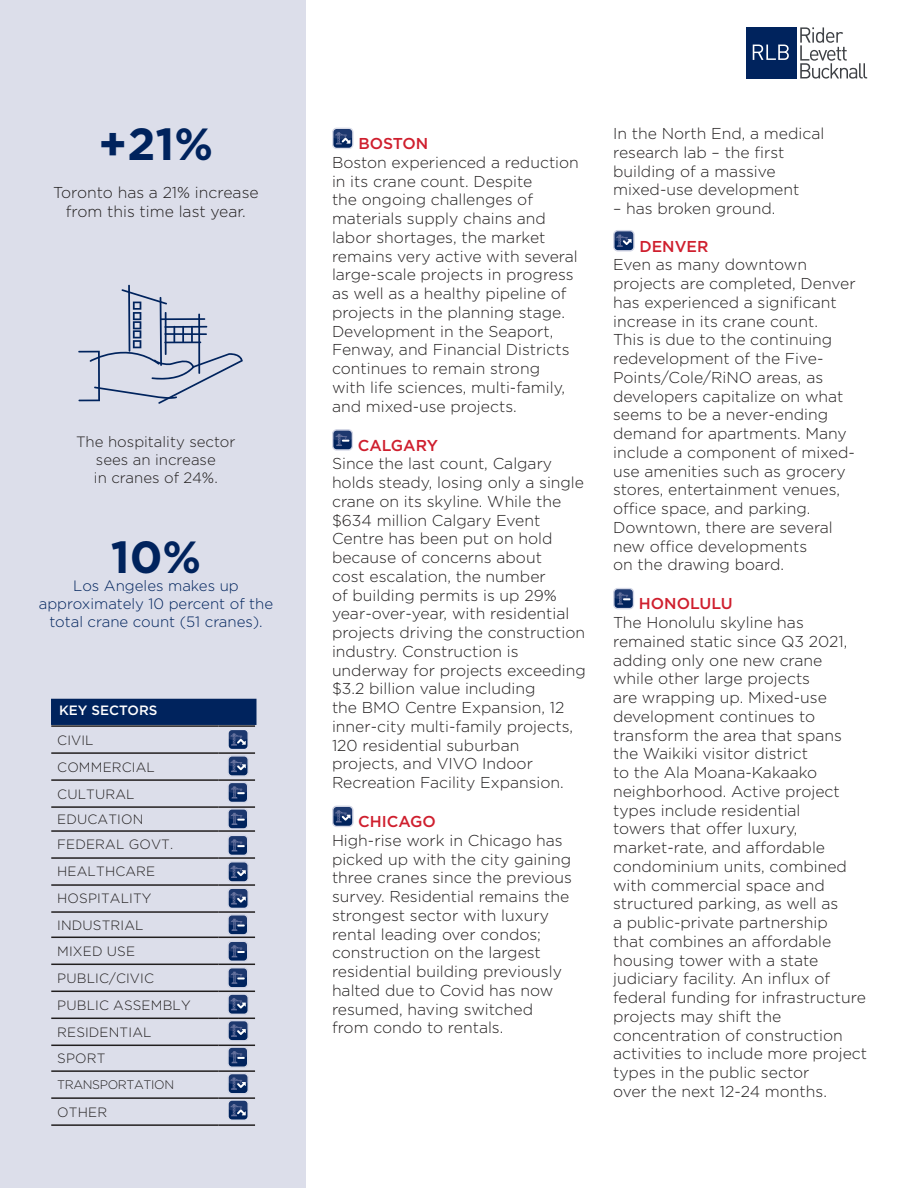
<style>
.page{position:relative;width:918px;height:1188px;background:#fff}
.page>*{position:absolute;margin:0;border:0;box-sizing:border-box;transform-origin:0 0}
.t1{font:700 45px "Gotham";color:#00235d}
.t2{font:300 15.75px/18.8px "Gotham";color:#221f1f}
.t3{font:500 15.75px "Gotham";color:#cf1f2e}
.t4{font:300 15px/18px "Gotham";color:#00235d;text-align:center}
.t5{font:300 15px/18px "Gotham";color:#221f1f;text-align:center}
.t6{font:300 13.5px/26.7px "Gotham";letter-spacing:.01em;color:#221f1f}
.t7{font:500 13.5px "Gotham";color:#fff}
.t8{font:300 12.3px "Gotham";letter-spacing:-.03em;color:#221f1f}
</style>
<div class="page">
<div style="left:746px;top:27px;width:50px;height:52px;background:#00235d"></div>
<svg style="left:800px;top:27px;width:67px;height:52px"></svg>
<svg style="left:753px;top:45px;width:36px;height:15px"></svg>
<div style="left:0;top:0;width:305px;height:1188px;background:#dcdeea"></div>
<svg style="left:332px;top:128px;width:22px;height:21px"></svg>
<svg style="left:332px;top:429px;width:21px;height:22px"></svg>
<svg style="left:332px;top:806px;width:22px;height:21px"></svg>
<svg style="left:613px;top:230px;width:22px;height:22px"></svg>
<svg style="left:613px;top:588px;width:21px;height:21px"></svg>
<hr style="left:51px;top:725px;width:167px;height:2px;background:#221f1f">
<hr style="left:218px;top:725px;width:37px;height:2px;background:#221f1f">
<hr style="left:51px;top:752px;width:167px;height:2px;background:#221f1f">
<hr style="left:218px;top:752px;width:37px;height:2px;background:#221f1f">
<hr style="left:51px;top:779px;width:167px;height:2px;background:#221f1f">
<hr style="left:218px;top:779px;width:37px;height:2px;background:#221f1f">
<hr style="left:51px;top:806px;width:167px;height:2px;background:#221f1f">
<hr style="left:218px;top:806px;width:37px;height:2px;background:#221f1f">
<hr style="left:51px;top:830px;width:167px;height:2px;background:#221f1f">
<hr style="left:218px;top:830px;width:37px;height:2px;background:#221f1f">
<hr style="left:51px;top:857px;width:167px;height:2px;background:#221f1f">
<hr style="left:218px;top:857px;width:37px;height:2px;background:#221f1f">
<hr style="left:51px;top:884px;width:167px;height:2px;background:#221f1f">
<hr style="left:218px;top:884px;width:37px;height:2px;background:#221f1f">
<hr style="left:51px;top:911px;width:167px;height:2px;background:#221f1f">
<hr style="left:218px;top:911px;width:37px;height:2px;background:#221f1f">
<hr style="left:51px;top:937px;width:167px;height:1px;background:#221f1f">
<hr style="left:218px;top:937px;width:37px;height:1px;background:#221f1f">
<hr style="left:51px;top:964px;width:167px;height:1px;background:#221f1f">
<hr style="left:218px;top:964px;width:37px;height:1px;background:#221f1f">
<hr style="left:51px;top:991px;width:167px;height:1px;background:#221f1f">
<hr style="left:218px;top:991px;width:37px;height:1px;background:#221f1f">
<hr style="left:51px;top:1018px;width:167px;height:1px;background:#221f1f">
<hr style="left:218px;top:1018px;width:37px;height:1px;background:#221f1f">
<hr style="left:51px;top:1045px;width:167px;height:1px;background:#221f1f">
<hr style="left:218px;top:1045px;width:37px;height:1px;background:#221f1f">
<hr style="left:51px;top:1070px;width:167px;height:2px;background:#221f1f">
<hr style="left:218px;top:1070px;width:37px;height:2px;background:#221f1f">
<hr style="left:51px;top:1097px;width:167px;height:2px;background:#221f1f">
<hr style="left:218px;top:1097px;width:37px;height:2px;background:#221f1f">
<hr style="left:51px;top:1124px;width:167px;height:2px;background:#221f1f">
<hr style="left:218px;top:1124px;width:37px;height:2px;background:#221f1f">
<div style="left:51px;top:699px;width:206px;height:26px;background:#00235d"></div>
<svg style="left:227px;top:730px;width:22px;height:390px"></svg>
<svg style="left:78px;top:285px;width:165px;height:119px"></svg>
<h1 class="t1" style="left:99px;top:119px;width:116px">+21%</h1>
<p class="t2" style="left:53px;top:184px;width:207px;text-align:center">Toronto has a 21% increase from this time last year.</p>
<p class="t5" style="left:76px;top:433px;width:161px">The hospitality sector sees an increase<br>in cranes of 24%.</p>
<h1 class="t1" style="left:111px;top:531px;width:92px">10%</h1>
<p class="t4" style="left:39px;top:577px;width:236px">Los Angeles makes up approximately 10 percent of the total crane count (51 cranes).</p>
<p class="t7" style="left:59px;top:705px;width:100px">KEY SECTORS</p>
<p class="t6" style="left:57px;top:727px;width:99px">CIVIL<br>COMMERCIAL<br>CULTURAL</p>
<p class="t6" style="left:57px;top:807px;width:117px;line-height:25.5px">EDUCATION<br>FEDERAL GOVT.</p>
<p class="t6" style="left:57px;top:859px;width:135px">HEALTHCARE<br>HOSPITALITY<br>INDUSTRIAL<br>MIXED USE<br>PUBLIC/CIVIC<br>PUBLIC ASSEMBLY<br>RESIDENTIAL<br>SPORT</p>
<p class="t8" style="left:57px;top:1079px;width:118px">TRANSPORTATION</p>
<p class="t6" style="left:57px;top:1099px;width:51px">OTHER</p>
<p class="t3" style="left:358px;top:138px;width:71px">BOSTON</p>
<p class="t2" style="left:332px;top:154px;width:248px">Boston experienced a reduction in its crane count. Despite<br>the ongoing challenges of materials supply chains and labor shortages, the market remains very active with several large-scale projects in progress as well as a healthy pipeline of projects in the planning stage.<br>Development in the Seaport,<br>Fenway, and Financial Districts continues to remain strong<br>with life sciences, multi-family, and mixed-use projects.</p>
<p class="t3" style="left:358px;top:439px;width:82px">CALGARY</p>
<p class="t2" style="left:332px;top:455px;width:255px">Since the last count, Calgary holds steady, losing only a single crane on its skyline. While the $634 million Calgary Event<br>Centre has been put on hold because of concerns about<br>cost escalation, the number<br>of building permits is up 29% year-over-year, with residential projects driving the construction industry. Construction is underway for projects exceeding $3.2 billion value including<br>the BMO Centre Expansion, 12 inner-city multi-family projects,<br>120 residential suburban projects, and VIVO Indoor<br>Recreation Facility Expansion.</p>
<p class="t3" style="left:358px;top:816px;width:79px">CHICAGO</p>
<p class="t2" style="left:332px;top:832px;width:242px">High-rise work in Chicago has picked up with the city gaining three cranes since the previous survey. Residential remains the strongest sector with luxury rental leading over condos; construction on the largest residential building previously halted due to Covid has now resumed, having switched from condo to rentals.</p>
<p class="t2" style="left:613px;top:125px;width:213px">In the North End, a medical research lab – the first building of a massive mixed-use development</p>
<p class="t2" style="left:613px;top:200px;width:164px">– has broken ground.</p>
<p class="t3" style="left:639px;top:240px;width:71px">DENVER</p>
<p class="t2" style="left:613px;top:256px;width:244px">Even as many downtown projects are completed, Denver has experienced a significant increase in its crane count.<br>This is due to the continuing redevelopment of the Five-<br>Points/Cole/RiNO areas, as developers capitalize on what seems to be a never-ending demand for apartments. Many include a component of mixed&shy;use amenities such as grocery stores, entertainment venues, office space, and parking.<br>Downtown, there are several new office developments<br>on the drawing board.</p>
<p class="t3" style="left:639px;top:598px;width:95px">HONOLULU</p>
<p class="t2" style="left:613px;top:614px;width:256px">The Honolulu skyline has remained static since Q3 2021, adding only one new crane<br>while other large projects<br>are wrapping up. Mixed-use development continues to transform the area that spans the Waikiki visitor district<br>to the Ala Moana-Kakaako neighborhood. Active project types include residential<br>towers that offer luxury, market-rate, and affordable condominium units, combined with commercial space and structured parking, as well as<br>a public-private partnership<br>that combines an affordable housing tower with a state judiciary facility. An influx of federal funding for infrastructure projects may shift the concentration of construction activities to include more project types in the public sector<br>over the next 12-24 months.</p>
</div>
